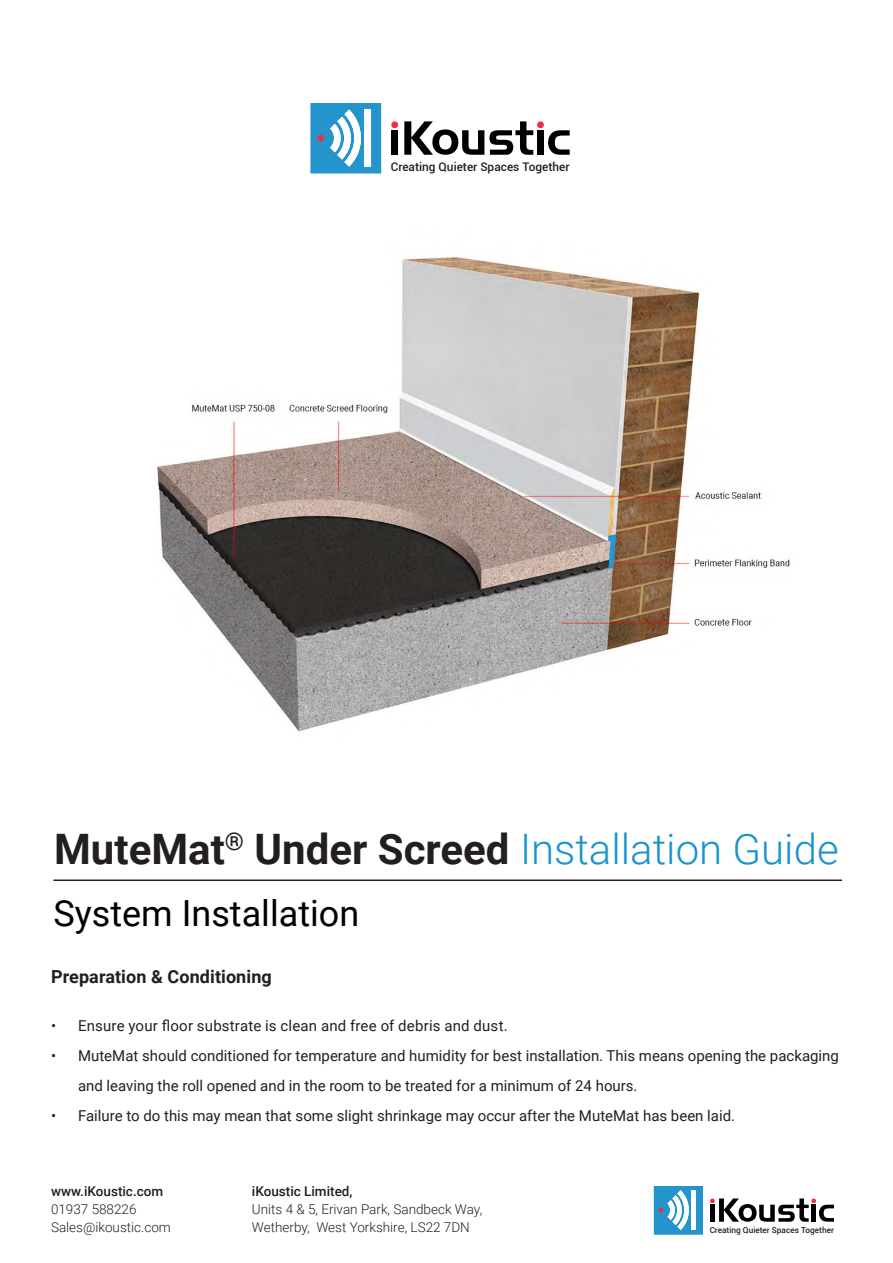
<style>
.page{position:relative;width:893px;height:1263px;background:#fff}
.page>*{position:absolute;margin:0;border:0;box-sizing:border-box;transform-origin:0 0}
.t1{font:700 42px "Roboto";color:#231f20}
.t2{font:36px "Roboto";color:#000}
.Sub-Heading{font:700 18px "Roboto";letter-spacing:.005em;color:#231f20}
.t3{font:15px/30px "Roboto";color:#231f20}
.t4{font:300 13.5px "Roboto";color:#231f20}
.t5{font:500 13.5px "Roboto";color:#231f20}
.t6{font:500 11.85px "Roboto";color:#231f20}
.t7{font:500 8.25px "Roboto";color:#231f20}
.s1{font-weight:300;color:#1894cd}
</style>
<div class="page">
<svg style="left:654px;top:1186px;width:49px;height:49px"></svg>
<svg style="left:710px;top:1198px;width:124px;height:24px"></svg>
<svg style="left:310px;top:104px;width:71px;height:69px"></svg>
<svg style="left:391px;top:121px;width:7px;height:8px"></svg>
<div style="left:391px;top:130px;width:7px;height:25px;background:#000001"></div>
<svg style="left:404px;top:121px;width:166px;height:34px"></svg>
<img style="left:157px;top:257px;width:633px;height:475px">
<hr style="left:53px;top:879px;width:789px;height:2px;background:#231f20">
<p class="t6" style="left:391px;top:158px;width:180px">Creating Quieter Spaces Together</p>
<p class="t1" style="left:54px;top:819px;width:786px">MuteMat<sup>®</sup> Under Screed <span class="s1">Installation Guide</span></p>
<p class="t2" style="left:53px;top:887px;width:307px">System Installation</p>
<p class="Sub-Heading" style="left:51px;top:964px;width:222px">Preparation &amp; Conditioning</p>
<p class="t3" style="left:51px;top:1010px;width:458px">• Ensure your floor substrate is clean and free of debris and dust.</p>
<p class="t3" style="left:78px;top:1040px;width:762px;text-indent:-27px">• MuteMat should conditioned for temperature and humidity for best installation. This means opening the packaging and leaving the roll opened and in the room to be treated for a minimum of 24 hours.</p>
<p class="t3" style="left:51px;top:1100px;width:686px">• Failure to do this may mean that some slight shrinkage may occur after the MuteMat has been laid.</p>
<p class="t5" style="left:252px;top:1182px;width:102px">iKoustic Limited,</p>
<p class="t4" style="left:252px;top:1200px;width:232px">Units 4 &amp; 5, Erivan Park, Sandbeck Way,</p>
<p class="t4" style="left:252px;top:1218px;width:219px">Wetherby, West Yorkshire, LS22 7DN</p>
<p class="t5" style="left:51px;top:1182px;width:114px">www.iKoustic.com</p>
<p class="t4" style="left:51px;top:1200px;width:87px">01937 588226</p>
<p class="t4" style="left:51px;top:1218px;width:121px">Sales@ikoustic.com</p>
<p class="t7" style="left:710px;top:1224px;width:126px">Creating Quieter Spaces Together</p>
</div>
